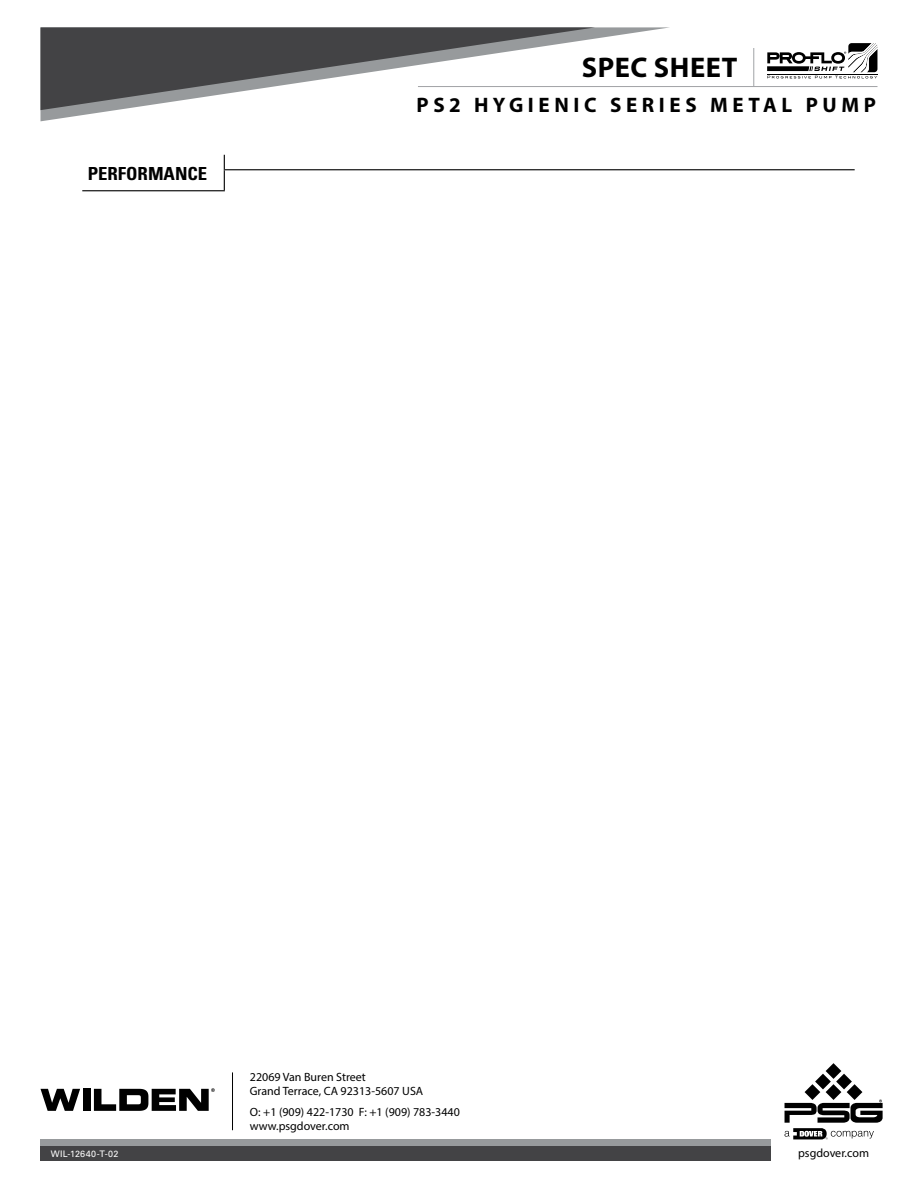
<style>
.page{position:relative;width:918px;height:1188px;background:#fff}
.page>*{position:absolute;margin:0;border:0;box-sizing:border-box;transform-origin:0 0}
.t1{font:700 28.5px "Myriad Pro";letter-spacing:.02em;color:#000}
.t2{font:700 21px "Myriad Pro";letter-spacing:.22em;color:#000}
.t3{font:700 condensed 18px "Univers";color:#000;scale:1.04 1}
.t4{font:12px/14.4px "Myriad Pro";color:#000}
.t5{font:9px "Univers";letter-spacing:.025em;color:#fff}
</style>
<div class="page">
<hr style="left:418px;top:86px;width:460px;height:1px;background:#a1a3a6">
<hr style="left:753px;top:48px;width:1px;height:38px;background:#a1a3a6">
<div style="left:40px;top:1139px;width:731px;height:22px;background:#434345"></div>
<div style="left:40px;top:1139px;width:731px;height:7px;background:#979a9c"></div>
<hr style="left:232px;top:1072px;width:1px;height:58px;background:#000">
<hr style="left:767px;top:74px;width:111px;height:1px;background:#000">
<svg style="left:767px;top:43px;width:110px;height:35px"></svg>
<div style="left:83px;top:1089px;width:7px;height:22px;background:#000"></div>
<svg style="left:40px;top:1089px;width:40px;height:22px"></svg>
<svg style="left:94px;top:1088px;width:121px;height:23px"></svg>
<svg style="left:785px;top:1063px;width:98px;height:76px"></svg>
<svg style="left:40px;top:27px;width:629px;height:94px"></svg>
<svg style="left:40px;top:27px;width:555px;height:83px"></svg>
<hr style="left:224px;top:169px;width:631px;height:1px;background:#000">
<hr style="left:82px;top:190px;width:143px;height:1px;background:#000">
<svg style="left:224px;top:155px;width:1px;height:35px"></svg>
<h3 class="t3" style="left:88px;top:163px;width:117px">PERFORMANCE</h3>
<h1 class="t1" style="left:582px;top:49px;width:157px">SPEC SHEET</h1>
<h2 class="t2" style="left:417px;top:92px;width:461px">PS2 HYGIENIC SERIES METAL PUMP</h2>
<p class="t5" style="left:51px;top:1149px;width:69px">WIL-12640-T-02</p>
<p class="t4" style="left:250px;top:1069px;width:175px">22069 Van Buren Street<br>Grand Terrace, CA 92313-5607 USA</p>
<p class="t4" style="left:250px;top:1104px;width:212px">O: +1 (909) 422-1730 F: +1 (909) 783-3440 www.psgdover.com</p>
<p class="t4" style="left:798px;top:1145px;width:72px">psgdover.com</p>
</div>
